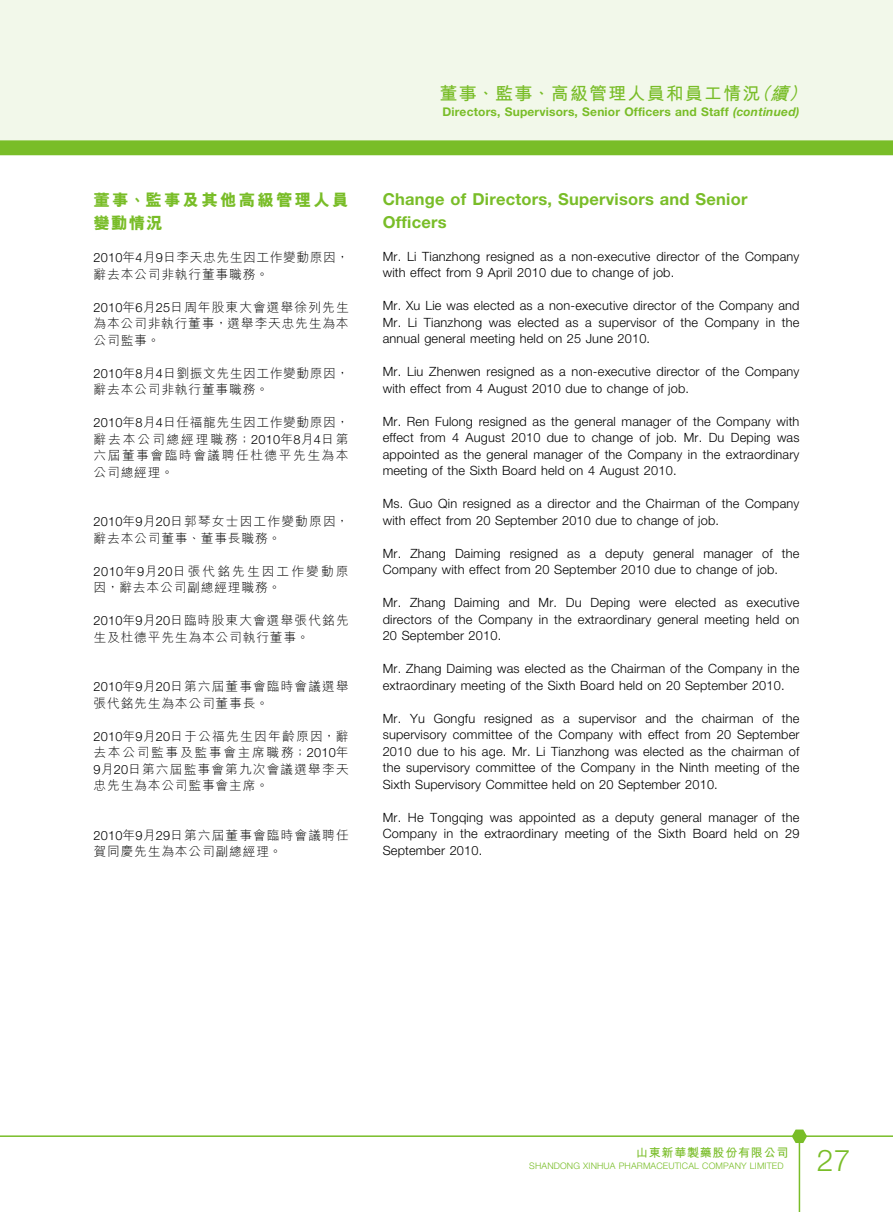
<style>
.page{position:relative;width:893px;height:1212px;background:#fff}
.page>*{position:absolute;margin:0;border:0;box-sizing:border-box;transform-origin:0 0}
.t1{font:300 30px "Helvetica Neue LT Std";color:#79bd28}
.t2{font:700 18px "M Hei HK";letter-spacing:.065em;color:#79bd28}
.Subhead_1__e{font:700 16.5px/22.5px "Helvetica Neue LT Std";letter-spacing:.015em;color:#79bd28}
.Subhead_1__c{font:800 16.5px/22.5px "M Hei HK";letter-spacing:.13em;color:#79bd28}
.Body_text__e{font:300 12.75px/16.5px "Helvetica Neue LT Std";letter-spacing:.015em;color:#000}
.Body_text__c{font:300 12.75px/16.5px "M Hei HK";letter-spacing:.065em;color:#000;text-align:justify}
.Body_text__c-2{font:300 12.75px/16.5px "M Hei HK";letter-spacing:.045em;color:#000}
.Body_text__c-3{font:300 12.75px/16.5px "M Hei HK";letter-spacing:.09em;color:#000}
.Body_text__c-4{font:300 12.75px/16.5px "M Hei HK";letter-spacing:.16em;color:#000}
.Body_text__c-5{font:300 12.75px/16.5px "M Hei HK";letter-spacing:.085em;color:#000}
.t3{font:700 12px "Helvetica Neue LT Std";letter-spacing:.015em;color:#79bd28}
.t4{font:700 12px "M Hei HK";letter-spacing:.065em;color:#79bd28}
.t5{font:300 9px "Helvetica Neue LT Std";letter-spacing:.015em;color:#79bd28}
.s1{font-family:"Helvetica Neue LT Std"}
.s2{font-style:italic}
</style>
<div class="page">
<div style="left:0;top:0;width:893px;height:148px;background:#f2f8ea"></div>
<div style="left:0;top:140px;width:893px;height:15px;background:#79bd28"></div>
<hr style="left:0;top:1135px;width:893px;height:2px;background:#79bd28">
<hr style="left:799px;top:1135px;width:1px;height:77px;background:#79bd28">
<svg style="left:792px;top:1129px;width:15px;height:14px"></svg>
<p class="Subhead_1__c" style="left:94px;top:188px;width:257px">董事、監事及其他高級管理人員變動情況</p>
<p class="Body_text__c-2" style="left:94px;top:249px;width:257px"><span class="s1">2010</span>年<span class="s1">4</span>月<span class="s1">9</span>日李天忠先生因工作變動原因，辭去本公司非執行董事職務。</p>
<p class="Body_text__c" style="left:94px;top:298px;width:257px"><span class="s1">2010</span>年<span class="s1">6</span>月<span class="s1">25</span>日周年股東大會選舉徐列先生為本公司非執行董事，選舉李天忠先生為本公司監事。</p>
<p class="Body_text__c-2" style="left:94px;top:364px;width:257px"><span class="s1">2010</span>年<span class="s1">8</span>月<span class="s1">4</span>日劉振文先生因工作變動原因，辭去本公司非執行董事職務。</p>
<p class="Body_text__c" style="left:94px;top:414px;width:257px"><span class="s1">2010</span>年<span class="s1">8</span>月<span class="s1">4</span>日任福龍先生因工作變動原因，辭去本公司總經理職務；<span class="s1">2010</span>年<span class="s1">8</span>月<span class="s1">4</span>日第六屆董事會臨時會議聘任杜德平先生為本公司總經理。</p>
<p class="Body_text__c-3" style="left:94px;top:513px;width:257px"><span class="s1">2010</span>年<span class="s1">9</span>月<span class="s1">20</span>日郭琴女士因工作變動原因，辭去本公司董事、董事長職務。</p>
<p class="Body_text__c-4" style="left:94px;top:562px;width:257px"><span class="s1">2010</span>年<span class="s1">9</span>月<span class="s1">20</span>日張代銘先生因工作變動原因，辭去本公司副總經理職務。</p>
<p class="Body_text__c" style="left:94px;top:612px;width:257px"><span class="s1">2010</span>年<span class="s1">9</span>月<span class="s1">20</span>日臨時股東大會選舉張代銘先生及杜德平先生為本公司執行董事。</p>
<p class="Body_text__c-5" style="left:94px;top:678px;width:257px"><span class="s1">2010</span>年<span class="s1">9</span>月<span class="s1">20</span>日第六屆董事會臨時會議選舉張代銘先生為本公司董事長。</p>
<p class="Body_text__c" style="left:94px;top:727px;width:257px"><span class="s1">2010</span>年<span class="s1">9</span>月<span class="s1">20</span>日于公福先生因年齡原因，辭去本公司監事及監事會主席職務；<span class="s1">2010</span>年<span class="s1">9</span>月<span class="s1">20</span>日第六屆監事會第九次會議選舉李天忠先生為本公司監事會主席。</p>
<p class="Body_text__c" style="left:94px;top:826px;width:257px"><span class="s1">2010</span>年<span class="s1">9</span>月<span class="s1">29</span>日第六屆董事會臨時會議聘任賀同慶先生為本公司副總經理。</p>
<h2 class="t2" style="left:440px;top:80px;width:375px">董事、監事、高級管理人員和員工情況<span class="s2">（續）</span></h2>
<p class="t3" style="left:442px;top:105px;width:358px">Directors, Supervisors, Senior Officers and Staff <span class="s2">(continued)</span></p>
<p class="Subhead_1__e" style="left:383px;top:188px;width:366px">Change of Directors, Supervisors and Senior<br>Officers</p>
<p class="Body_text__e" style="left:383px;top:247px;width:418px">Mr. Li Tianzhong resigned as a non-executive director of the Company with effect from 9 April 2010 due to change of job.</p>
<p class="Body_text__e" style="left:383px;top:297px;width:418px;text-align:justify">Mr. Xu Lie was elected as a non-executive director of the Company and Mr. Li Tianzhong was elected as a supervisor of the Company in the annual general meeting held on 25 June 2010.</p>
<p class="Body_text__e" style="left:383px;top:363px;width:418px">Mr. Liu Zhenwen resigned as a non-executive director of the Company with effect from 4 August 2010 due to change of job.</p>
<p class="Body_text__e" style="left:383px;top:412px;width:418px;text-align:justify">Mr. Ren Fulong resigned as the general manager of the Company with effect from 4 August 2010 due to change of job. Mr. Du Deping was appointed as the general manager of the Company in the extraordinary meeting of the Sixth Board held on 4 August 2010.</p>
<p class="Body_text__e" style="left:383px;top:495px;width:418px">Ms. Guo Qin resigned as a director and the Chairman of the Company with effect from 20 September 2010 due to change of job.</p>
<p class="Body_text__e" style="left:383px;top:544px;width:418px">Mr. Zhang Daiming resigned as a deputy general manager of the<br>Company with effect from 20 September 2010 due to change of job.</p>
<p class="Body_text__e" style="left:383px;top:594px;width:418px;text-align:justify">Mr. Zhang Daiming and Mr. Du Deping were elected as executive directors of the Company in the extraordinary general meeting held on 20 September 2010.</p>
<p class="Body_text__e" style="left:383px;top:660px;width:418px">Mr. Zhang Daiming was elected as the Chairman of the Company in the extraordinary meeting of the Sixth Board held on 20 September 2010.</p>
<p class="Body_text__e" style="left:383px;top:709px;width:418px;text-align:justify">Mr. Yu Gongfu resigned as a supervisor and the chairman of the supervisory committee of the Company with effect from 20 September 2010 due to his age. Mr. Li Tianzhong was elected as the chairman of the supervisory committee of the Company in the Ninth meeting of the Sixth Supervisory Committee held on 20 September 2010.</p>
<p class="Body_text__e" style="left:383px;top:808px;width:418px;text-align:justify">Mr. He Tongqing was appointed as a deputy general manager of the Company in the extraordinary meeting of the Sixth Board held on 29<br>September 2010.</p>
<p class="t4" style="left:636px;top:1144px;width:154px">山東新華製藥股份有限公司</p>
<p class="t5" style="left:529px;top:1160px;width:256px">SHANDONG XINHUA PHARMACEUTICAL COMPANY LIMITED</p>
<h1 class="t1" style="left:817px;top:1142px;width:35px">27</h1>
</div>
